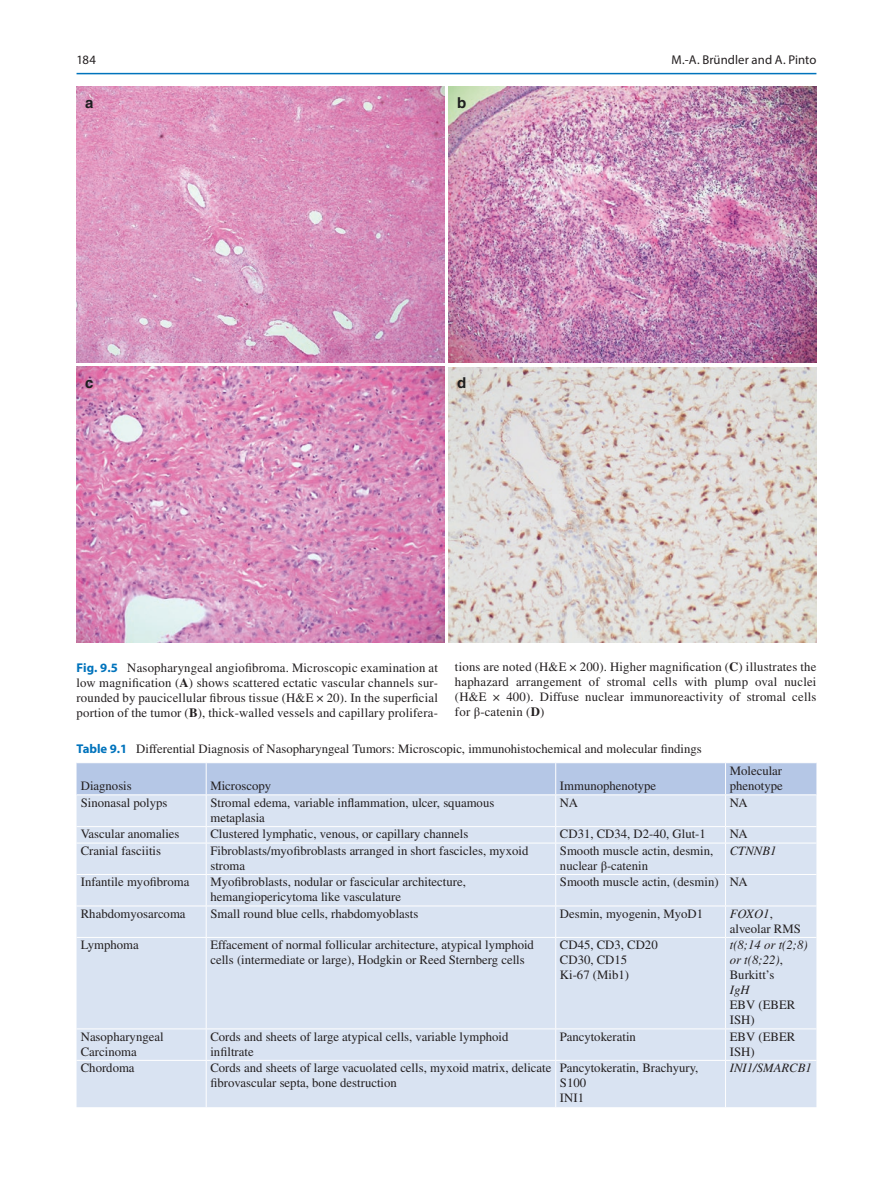
<style>
.page{position:relative;width:893px;height:1187px;background:#fff}
.page>*{position:absolute;margin:0;border:0;box-sizing:border-box;transform-origin:0 0}
.t1{font:700 15px "Helvetica";color:#1d1e1f}
.t2{font:12.75px/15px "Times LT Std";color:#231f20}
.t3{font:italic 12.75px/15px "Times LT Std";color:#231f20}
.t4{font:12.75px "Myriad Pro Regular 2";letter-spacing:.005em;color:#231f20}
.t5{font:12.75px "Myriad Pro";color:#231f20}
.s1{font-family:"Myriad Pro";font-weight:700;color:#0073bc}
.s2{font-weight:700}
.s3{font-family:"STIX General"}
.s4{font-style:italic}
.s5{font-style:normal}
</style>
<div class="page">
<div style="left:77px;top:763px;width:739px;height:31px;background:#b5c7e6"></div>
<div style="left:77px;top:795px;width:739px;height:312px;background:#d9e3f2"></div>
<hr style="left:206px;top:763px;width:1px;height:31px;background:#fff">
<hr style="left:555px;top:763px;width:1px;height:31px;background:#fff">
<hr style="left:725px;top:763px;width:1px;height:31px;background:#fff">
<hr style="left:206px;top:795px;width:1px;height:31px;background:#fff">
<hr style="left:555px;top:795px;width:1px;height:31px;background:#fff">
<hr style="left:725px;top:795px;width:1px;height:31px;background:#fff">
<svg style="left:206px;top:827px;width:1px;height:15px"></svg>
<svg style="left:555px;top:827px;width:1px;height:15px"></svg>
<svg style="left:725px;top:827px;width:1px;height:15px"></svg>
<hr style="left:206px;top:843px;width:1px;height:31px;background:#fff">
<hr style="left:555px;top:843px;width:1px;height:31px;background:#fff">
<hr style="left:725px;top:843px;width:1px;height:31px;background:#fff">
<hr style="left:206px;top:874px;width:1px;height:31px;background:#fff">
<hr style="left:555px;top:874px;width:1px;height:31px;background:#fff">
<hr style="left:725px;top:874px;width:1px;height:31px;background:#fff">
<hr style="left:206px;top:906px;width:1px;height:30px;background:#fff">
<hr style="left:555px;top:906px;width:1px;height:30px;background:#fff">
<hr style="left:725px;top:906px;width:1px;height:30px;background:#fff">
<hr style="left:206px;top:937px;width:1px;height:91px;background:#fff">
<hr style="left:555px;top:937px;width:1px;height:91px;background:#fff">
<hr style="left:725px;top:937px;width:1px;height:91px;background:#fff">
<hr style="left:206px;top:1029px;width:1px;height:30px;background:#fff">
<hr style="left:555px;top:1029px;width:1px;height:30px;background:#fff">
<hr style="left:725px;top:1029px;width:1px;height:30px;background:#fff">
<hr style="left:555px;top:1060px;width:1px;height:47px;background:#fff">
<hr style="left:725px;top:1060px;width:1px;height:47px;background:#fff">
<hr style="left:206px;top:1060px;width:1px;height:47px;background:#fff">
<hr style="left:77px;top:826px;width:129px;height:1px;background:#fff">
<hr style="left:206px;top:826px;width:350px;height:1px;background:#fff">
<hr style="left:556px;top:826px;width:169px;height:1px;background:#fff">
<hr style="left:725px;top:826px;width:91px;height:1px;background:#fff">
<hr style="left:77px;top:842px;width:129px;height:1px;background:#fff">
<hr style="left:206px;top:842px;width:350px;height:1px;background:#fff">
<hr style="left:556px;top:842px;width:169px;height:1px;background:#fff">
<hr style="left:725px;top:842px;width:91px;height:1px;background:#fff">
<hr style="left:77px;top:874px;width:129px;height:1px;background:#fff">
<hr style="left:206px;top:874px;width:350px;height:1px;background:#fff">
<hr style="left:556px;top:874px;width:169px;height:1px;background:#fff">
<hr style="left:725px;top:874px;width:91px;height:1px;background:#fff">
<hr style="left:77px;top:905px;width:129px;height:1px;background:#fff">
<hr style="left:206px;top:905px;width:350px;height:1px;background:#fff">
<hr style="left:556px;top:905px;width:169px;height:1px;background:#fff">
<hr style="left:725px;top:905px;width:91px;height:1px;background:#fff">
<hr style="left:77px;top:936px;width:129px;height:1px;background:#fff">
<hr style="left:206px;top:936px;width:350px;height:1px;background:#fff">
<hr style="left:556px;top:936px;width:169px;height:1px;background:#fff">
<hr style="left:725px;top:936px;width:91px;height:1px;background:#fff">
<hr style="left:77px;top:1028px;width:129px;height:1px;background:#fff">
<hr style="left:206px;top:1028px;width:350px;height:1px;background:#fff">
<hr style="left:556px;top:1028px;width:169px;height:1px;background:#fff">
<hr style="left:725px;top:1028px;width:91px;height:1px;background:#fff">
<hr style="left:77px;top:1059px;width:129px;height:1px;background:#fff">
<hr style="left:206px;top:1059px;width:350px;height:1px;background:#fff">
<hr style="left:556px;top:1059px;width:169px;height:1px;background:#fff">
<hr style="left:725px;top:1059px;width:91px;height:1px;background:#fff">
<img style="left:77px;top:87px;width:367px;height:276px">
<img style="left:449px;top:87px;width:367px;height:276px">
<img style="left:77px;top:367px;width:367px;height:275px">
<img style="left:448px;top:367px;width:368px;height:275px">
<hr style="left:77px;top:73px;width:739px;height:1px;background:#0073bc">
<p class="t5" style="left:77px;top:52px;width:21px">184</p>
<p class="t1" style="left:85px;top:94px;width:10px">a</p>
<p class="t1" style="left:457px;top:94px;width:11px">b</p>
<p class="t1" style="left:85px;top:374px;width:10px">c</p>
<p class="t1" style="left:457px;top:374px;width:11px">d</p>
<p class="t4" style="left:672px;top:52px;width:146px">M.-A. Bründler and A. Pinto</p>
<p class="t2" style="left:77px;top:659px;width:363px;text-align:justify"><span class="s1">Fig. 9.5</span> Nasopharyngeal angiofibroma. Microscopic examination at low magnification (<span class="s2">A</span>) shows scattered ectatic vascular channels sur&shy;rounded by paucicellular fibrous tissue (H&amp;E × 20). In the superficial portion of the tumor (<span class="s2">B</span>), thick-walled vessels and capillary prolifera-</p>
<p class="t2" style="left:455px;top:658px;width:363px;text-align:justify">tions are noted (H&amp;E × 200). Higher magnification (<span class="s2">C</span>) illustrates the haphazard arrangement of stromal cells with plump oval nuclei (H&amp;E × 400). Diffuse nuclear immunoreactivity of stromal cells for <span class="s3">β</span>-catenin (<span class="s2">D</span>)</p>
<p class="t2" style="left:77px;top:741px;width:627px"><span class="s1">Table 9.1</span> Differential Diagnosis of Nasopharyngeal Tumors: Microscopic, immunohistochemical and molecular findings</p>
<p class="t2" style="left:81px;top:778px;width:52px">Diagnosis</p>
<p class="t2" style="left:210px;top:778px;width:62px">Microscopy</p>
<p class="t2" style="left:560px;top:778px;width:98px">Immunophenotype</p>
<p class="t2" style="left:730px;top:763px;width:55px">Molecular phenotype</p>
<p class="t2" style="left:81px;top:795px;width:88px">Sinonasal polyps</p>
<p class="t2" style="left:210px;top:795px;width:285px">Stromal edema, variable inflammation, ulcer, squamous metaplasia</p>
<p class="t2" style="left:560px;top:795px;width:19px">NA</p>
<p class="t2" style="left:730px;top:795px;width:19px">NA</p>
<p class="t2" style="left:81px;top:826px;width:100px">Vascular anomalies</p>
<p class="t2" style="left:210px;top:826px;width:259px">Clustered lymphatic, venous, or capillary channels</p>
<p class="t2" style="left:560px;top:826px;width:147px">CD31, CD34, D2-40, Glut-1</p>
<p class="t2" style="left:730px;top:826px;width:19px">NA</p>
<p class="t2" style="left:81px;top:843px;width:82px">Cranial fasciitis</p>
<p class="t2" style="left:210px;top:843px;width:319px">Fibroblasts/myofibroblasts arranged in short fascicles, myxoid stroma</p>
<p class="t2" style="left:560px;top:843px;width:155px">Smooth muscle actin, desmin, nuclear <span class="s3">β</span>-catenin</p>
<p class="t3" style="left:730px;top:843px;width:48px">CTNNB1</p>
<p class="t2" style="left:81px;top:874px;width:110px">Infantile myofibroma</p>
<p class="t2" style="left:210px;top:874px;width:257px">Myofibroblasts, nodular or fascicular architecture, hemangiopericytoma like vasculature</p>
<p class="t2" style="left:560px;top:874px;width:189px">Smooth muscle actin, (desmin) NA</p>
<p class="t2" style="left:81px;top:905px;width:106px">Rhabdomyosarcoma</p>
<p class="t2" style="left:210px;top:905px;width:209px">Small round blue cells, rhabdomyoblasts</p>
<p class="t2" style="left:560px;top:905px;width:145px">Desmin, myogenin, MyoD1</p>
<p class="t2" style="left:730px;top:905px;width:72px"><span class="s4">FOXO1</span>, alveolar RMS</p>
<p class="t2" style="left:81px;top:937px;width:60px">Lymphoma</p>
<p class="t2" style="left:210px;top:937px;width:325px">Effacement of normal follicular architecture, atypical lymphoid cells (intermediate or large), Hodgkin or Reed Sternberg cells</p>
<p class="t2" style="left:560px;top:937px;width:99px">CD45, CD3, CD20<br>CD30, CD15<br>Ki-67 (Mib1)</p>
<p class="t3" style="left:730px;top:937px;width:79px">t(8;14 or t(2;8) or t(8;22)<span class="s5">,<br>Burkitt’s</span></p>
<p class="t3" style="left:730px;top:982px;width:21px">IgH</p>
<p class="t2" style="left:730px;top:997px;width:67px">EBV (EBER<br>ISH)</p>
<p class="t2" style="left:81px;top:1028px;width:84px">Nasopharyngeal<br>Carcinoma</p>
<p class="t2" style="left:210px;top:1028px;width:299px">Cords and sheets of large atypical cells, variable lymphoid infiltrate</p>
<p class="t2" style="left:560px;top:1028px;width:77px">Pancytokeratin</p>
<p class="t2" style="left:730px;top:1028px;width:67px">EBV (EBER<br>ISH)</p>
<p class="t2" style="left:81px;top:1060px;width:55px">Chordoma</p>
<p class="t2" style="left:210px;top:1060px;width:343px">Cords and sheets of large vacuolated cells, myxoid matrix, delicate fibrovascular septa, bone destruction</p>
<p class="t2" style="left:560px;top:1060px;width:140px">Pancytokeratin, Brachyury,<br>S100<br>INI1</p>
<p class="t3" style="left:730px;top:1060px;width:84px">INI1/SMARCB1</p>
</div>
